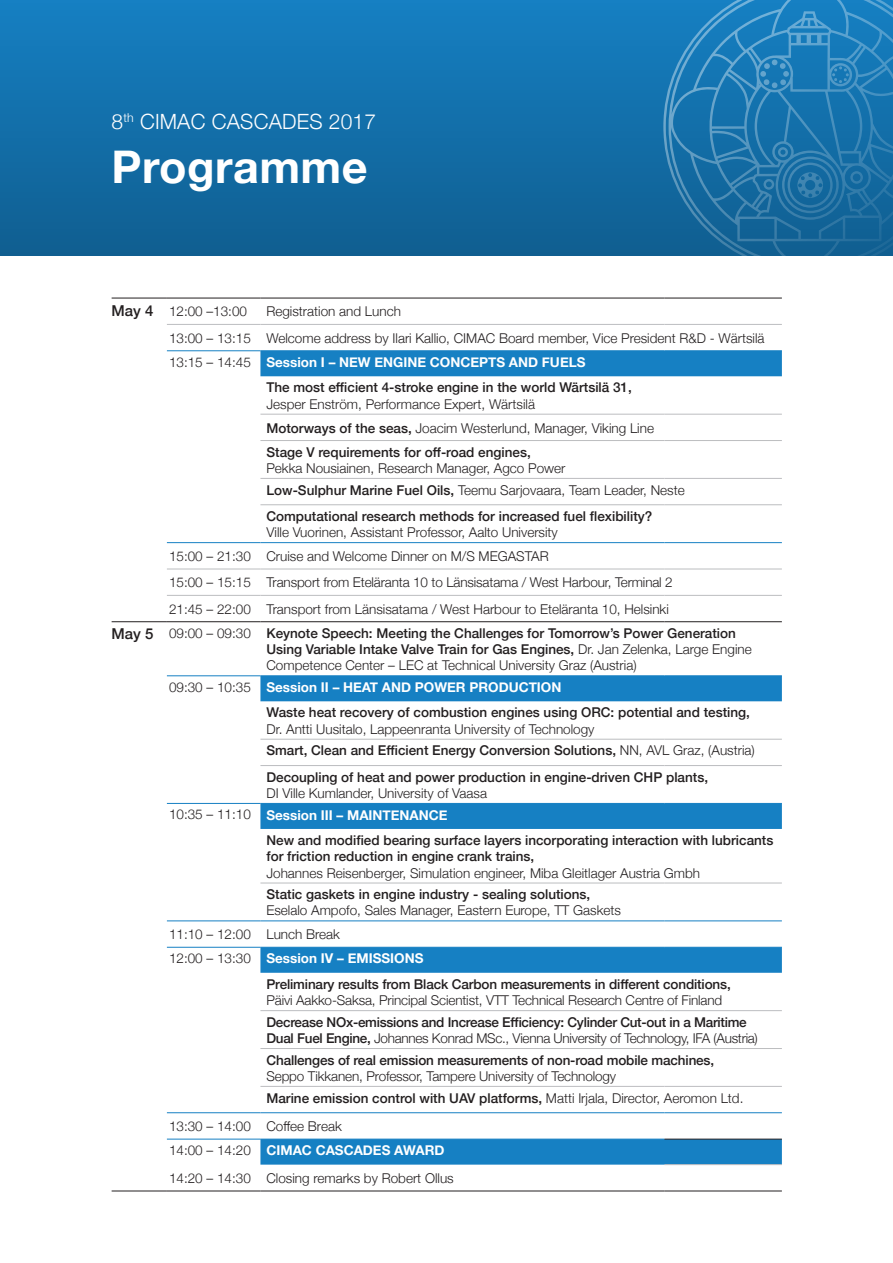
<style>
.page{position:relative;width:893px;height:1263px;background:#fff}
.page>*{position:absolute;margin:0;border:0;box-sizing:border-box;transform-origin:0 0}
.t1{font:700 45px "Helvetica Neue";letter-spacing:.01em;color:#fff}
.t2{font:300 21px "Helvetica Neue";letter-spacing:.01em;color:#fff}
.t3{font:300 13.5px/24px "Helvetica Neue";color:#231f20}
.t4{font:500 13.5px/16.2px "Helvetica Neue";color:#231f20}
.t5{font:500 13.5px/16.2px "Helvetica Neue";letter-spacing:-.02em;color:#231f20}
.s1{font-weight:500;font-size:15px}
.s2{font-weight:300}
.s3{font-weight:700;color:#fff}
.s4{font-weight:500}
.s5{font-size:15px}
</style>
<div class="page">
<div style="left:0;top:0;width:893px;height:255px;background:linear-gradient(to bottom,#1580c2,#105e90)"></div>
<svg style="left:663px;top:0;width:5px;height:256px"></svg>
<svg style="left:668px;top:0;width:225px;height:256px;background:#1e76ae"></svg>
<svg style="left:850px;top:171px;width:13px;height:13px"></svg>
<svg style="left:763px;top:147px;width:76px;height:66px;background:#2272a5"></svg>
<svg style="left:832px;top:66px;width:17px;height:17px"></svg>
<svg style="left:760px;top:60px;width:29px;height:28px"></svg>
<svg style="left:260px;top:351px;width:522px;height:813px"></svg>
<hr style="left:260px;top:414px;width:404px;height:1px;background:#bcbdc0">
<hr style="left:664px;top:414px;width:118px;height:1px;background:#bcbdc0">
<hr style="left:260px;top:440px;width:404px;height:1px;background:#bcbdc0">
<hr style="left:664px;top:440px;width:118px;height:1px;background:#bcbdc0">
<hr style="left:260px;top:478px;width:404px;height:1px;background:#bcbdc0">
<hr style="left:664px;top:478px;width:118px;height:1px;background:#bcbdc0">
<hr style="left:260px;top:504px;width:404px;height:1px;background:#bcbdc0">
<hr style="left:664px;top:504px;width:118px;height:1px;background:#bcbdc0">
<hr style="left:167px;top:569px;width:93px;height:1px;background:#bcbdc0">
<hr style="left:260px;top:569px;width:404px;height:1px;background:#bcbdc0">
<hr style="left:664px;top:569px;width:118px;height:1px;background:#bcbdc0">
<hr style="left:167px;top:595px;width:93px;height:1px;background:#bcbdc0">
<hr style="left:260px;top:595px;width:404px;height:1px;background:#bcbdc0">
<hr style="left:664px;top:595px;width:118px;height:1px;background:#bcbdc0">
<hr style="left:260px;top:739px;width:404px;height:1px;background:#bcbdc0">
<hr style="left:664px;top:739px;width:118px;height:1px;background:#bcbdc0">
<hr style="left:260px;top:765px;width:404px;height:1px;background:#bcbdc0">
<hr style="left:664px;top:765px;width:118px;height:1px;background:#bcbdc0">
<hr style="left:260px;top:883px;width:404px;height:1px;background:#bcbdc0">
<hr style="left:664px;top:883px;width:118px;height:1px;background:#bcbdc0">
<hr style="left:260px;top:1010px;width:404px;height:1px;background:#bcbdc0">
<hr style="left:664px;top:1010px;width:118px;height:1px;background:#bcbdc0">
<hr style="left:260px;top:1048px;width:404px;height:1px;background:#bcbdc0">
<hr style="left:664px;top:1048px;width:118px;height:1px;background:#bcbdc0">
<hr style="left:260px;top:1086px;width:404px;height:1px;background:#bcbdc0">
<hr style="left:664px;top:1086px;width:118px;height:1px;background:#bcbdc0">
<hr style="left:664px;top:1164px;width:118px;height:1px;background:#bcbdc0">
<hr style="left:167px;top:324px;width:93px;height:1px;background:#bcbdc0">
<hr style="left:260px;top:324px;width:404px;height:1px;background:#bcbdc0">
<hr style="left:664px;top:324px;width:118px;height:1px;background:#bcbdc0">
<hr style="left:167px;top:350px;width:93px;height:1px;background:#1680c3">
<hr style="left:260px;top:350px;width:404px;height:1px;background:#1680c3">
<hr style="left:664px;top:350px;width:118px;height:1px;background:#1680c3">
<hr style="left:167px;top:803px;width:93px;height:1px;background:#1680c3">
<hr style="left:260px;top:803px;width:404px;height:1px;background:#1680c3">
<hr style="left:664px;top:803px;width:118px;height:1px;background:#1680c3">
<hr style="left:167px;top:947px;width:93px;height:1px;background:#1680c3">
<hr style="left:260px;top:947px;width:404px;height:1px;background:#1680c3">
<hr style="left:664px;top:947px;width:118px;height:1px;background:#1680c3">
<hr style="left:167px;top:1139px;width:93px;height:1px;background:#1680c3">
<hr style="left:260px;top:1139px;width:404px;height:1px;background:#1680c3">
<hr style="left:664px;top:1139px;width:118px;height:1px;background:#231f20">
<hr style="left:112px;top:298px;width:55px;height:1px;background:#231f20">
<hr style="left:167px;top:298px;width:93px;height:1px;background:#231f20">
<hr style="left:260px;top:298px;width:404px;height:1px;background:#231f20">
<hr style="left:664px;top:298px;width:118px;height:1px;background:#231f20">
<hr style="left:112px;top:1190px;width:55px;height:1px;background:#231f20">
<hr style="left:167px;top:1190px;width:93px;height:1px;background:#231f20">
<hr style="left:260px;top:1190px;width:404px;height:1px;background:#231f20">
<hr style="left:664px;top:1190px;width:118px;height:1px;background:#231f20">
<hr style="left:167px;top:621px;width:93px;height:1px;background:#231f20">
<hr style="left:260px;top:621px;width:404px;height:1px;background:#231f20">
<hr style="left:664px;top:621px;width:118px;height:1px;background:#231f20">
<hr style="left:167px;top:675px;width:93px;height:1px;background:#1680c3">
<hr style="left:260px;top:675px;width:404px;height:1px;background:#1680c3">
<hr style="left:664px;top:675px;width:118px;height:1px;background:#1680c3">
<hr style="left:112px;top:621px;width:55px;height:1px;background:#231f20">
<hr style="left:167px;top:542px;width:93px;height:1px;background:#1680c3">
<hr style="left:260px;top:542px;width:404px;height:1px;background:#1680c3">
<hr style="left:664px;top:542px;width:118px;height:1px;background:#1680c3">
<hr style="left:167px;top:920px;width:93px;height:1px;background:#1680c3">
<hr style="left:260px;top:920px;width:404px;height:1px;background:#1680c3">
<hr style="left:664px;top:920px;width:118px;height:1px;background:#1680c3">
<hr style="left:167px;top:1112px;width:93px;height:1px;background:#1680c3">
<hr style="left:260px;top:1112px;width:404px;height:1px;background:#1680c3">
<hr style="left:664px;top:1112px;width:118px;height:1px;background:#1680c3">
<h2 class="t2" style="left:112px;top:104px;width:266px">8<sup>th</sup> CIMAC CASCADES 2017</h2>
<h1 class="t1" style="left:112px;top:131px;width:258px">Programme</h1>
<p class="t3" style="left:112px;top:299px;width:137px"><span class="s1">May 4</span> 12:00 –13:00</p>
<p class="t3" style="left:169px;top:297px;width:597px;line-height:26.4px;text-indent:97px">Registration and Lunch<br>13:00 – 13:15 Welcome address by Ilari Kallio, CIMAC Board member, Vice President R&amp;D - Wärtsilä</p>
<p class="t4" style="left:266px;top:348px;width:367px;line-height:25.5px;text-indent:-97px"><span class="s2">13:15 – 14:45</span> <span class="s3">Session I – NEW ENGINE CONCEPTS AND FUELS<br></span>The most efficient 4-stroke engine in the world Wärtsilä 31,</p>
<p class="t3" style="left:266px;top:391px;width:389px">Jesper Enström, Performance Expert, Wärtsilä<br><span class="s4">Motorways of the seas,</span> Joacim Westerlund, Manager, Viking Line<br><span class="s4">Stage V requirements for off-road engines,</span></p>
<p class="t3" style="left:266px;top:456px;width:420px;line-height:21.6px">Pekka Nousiainen, Research Manager, Agco Power<br><span class="s4">Low-Sulphur Marine Fuel Oils,</span> Teemu Sarjovaara, Team Leader, Neste</p>
<p class="t4" style="left:266px;top:507px;width:387px">Computational research methods for increased fuel flexibility?</p>
<p class="t3" style="left:169px;top:519px;width:390px;text-indent:97px">Ville Vuorinen, Assistant Professor, Aalto University<br>15:00 – 21:30 Cruise and Welcome Dinner on M/S MEGASTAR</p>
<p class="t3" style="left:169px;top:568px;width:505px;line-height:26.4px">15:00 – 15:15 Transport from Eteläranta 10 to Länsisatama / West Harbour, Terminal 2<br>21:45 – 22:00 Transport from Länsisatama / West Harbour to Eteläranta 10, Helsinki</p>
<p class="t4" style="left:266px;top:624px;width:487px;text-indent:-155px"><span class="s5">May 5</span> <span class="s2">09:00 – 09:30</span> Keynote Speech: Meeting the Challenges for Tomorrow’s Power Generation<br>Using Variable Intake Valve Train for Gas Engines, <span class="s2">Dr. Jan Zelenka, Large Engine<br>Competence Center – LEC at Technical University Graz (Austria)</span></p>
<p class="t4" style="left:266px;top:673px;width:485px;line-height:25.5px;text-indent:-97px"><span class="s2">09:30 – 10:35</span> <span class="s3">Session II – HEAT AND POWER PRODUCTION<br></span>Waste heat recovery of combustion engines using ORC: potential and testing,</p>
<p class="t3" style="left:266px;top:717px;width:490px;line-height:21.6px">Dr. Antti Uusitalo, Lappeenranta University of Technology<br><span class="s4">Smart, Clean and Efficient Energy Conversion Solutions,</span> NN, AVL Graz, (Austria)</p>
<p class="t4" style="left:266px;top:768px;width:443px">Decoupling of heat and power production in engine-driven CHP plants,</p>
<p class="t3" style="left:169px;top:781px;width:320px;line-height:21.6px;text-indent:97px">DI Ville Kumlander, University of Vaasa<br>10:35 – 11:10 <span class="s3">Session III – MAINTENANCE</span></p>
<p class="t4" style="left:266px;top:831px;width:508px">New and modified bearing surface layers incorporating interaction with lubricants for friction reduction in engine crank trains,</p>
<p class="t3" style="left:266px;top:860px;width:435px">Johannes Reisenberger, Simulation engineer, Miba Gleitlager Austria Gmbh</p>
<p class="t4" style="left:266px;top:885px;width:325px">Static gaskets in engine industry - sealing solutions,</p>
<p class="t3" style="left:169px;top:897px;width:453px;text-indent:97px">Eselalo Ampofo, Sales Manager, Eastern Europe, TT Gaskets<br>11:10 – 12:00 Lunch Break<br>12:00 – 13:30 <span class="s3">Session IV – EMISSIONS</span></p>
<p class="t4" style="left:266px;top:975px;width:466px">Preliminary results from Black Carbon measurements in different conditions,</p>
<p class="t3" style="left:266px;top:987px;width:457px">Päivi Aakko-Saksa, Principal Scientist, VTT Technical Research Centre of Finland</p>
<p class="t5" style="left:266px;top:1013px;width:493px">Decrease NOx-emissions and Increase Efficiency: Cylinder Cut-out in a Maritime<br>Dual Fuel Engine, <span class="s2">Johannes Konrad MSc., Vienna University of Technology, IFA (Austria)</span></p>
<p class="t4" style="left:266px;top:1051px;width:449px">Challenges of real emission measurements of non-road mobile machines,</p>
<p class="t3" style="left:266px;top:1064px;width:478px;line-height:21.6px">Seppo Tikkanen, Professor, Tampere University of Technology<br><span class="s4">Marine emission control with UAV platforms,</span> Matti Irjala, Director, Aeromon Ltd.</p>
<p class="t3" style="left:169px;top:1113px;width:277px">13:30 – 14:00 Coffee Break<br>14:00 – 14:20 <span class="s3">CIMAC CASCADES AWARD</span></p>
<p class="t3" style="left:169px;top:1165px;width:286px">14:20 – 14:30 Closing remarks by Robert Ollus</p>
</div>
